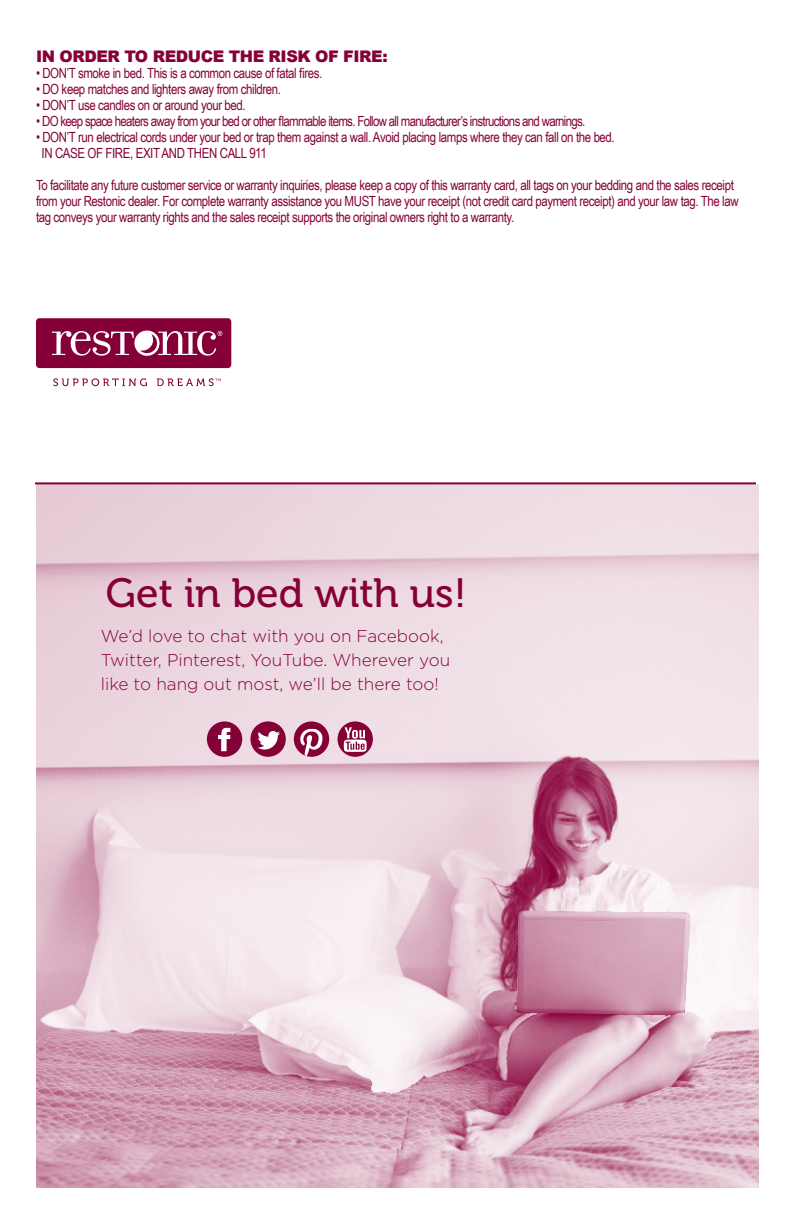
<style>
.page{position:relative;width:792px;height:1224px;background:#fff}
.page>*{position:absolute;margin:0;border:0;box-sizing:border-box;transform-origin:0 0}
.t1{font:40.8px "Museo 500";color:#860038}
.t2{font:300 17.2px/24.4px "Gotham";color:#860038}
.t3{font:900 16px "Arial";letter-spacing:-.03em;color:#860038}
.t4{font:14px/16px "Arial Narrow";letter-spacing:-.03em;color:#860038}
.t5{font:14px "Arial Narrow";letter-spacing:-.05em;color:#860038}
</style>
<div class="page">
<img style="left:36px;top:484px;width:722px;height:704px">
<div style="left:207px;top:721px;width:35px;height:36px;background:#860038;border-radius:50%"></div>
<svg style="left:218px;top:728px;width:12px;height:23px"></svg>
<div style="left:338px;top:721px;width:35px;height:36px;background:#860038;border-radius:50%"></div>
<svg style="left:344px;top:727px;width:23px;height:25px"></svg>
<div style="left:250px;top:721px;width:36px;height:36px;background:#860038;border-radius:50%"></div>
<svg style="left:258px;top:731px;width:22px;height:19px"></svg>
<div style="left:294px;top:721px;width:35px;height:36px;background:#860038;border-radius:50%"></div>
<svg style="left:300px;top:729px;width:23px;height:28px"></svg>
<svg style="left:53px;top:378px;width:94px;height:8px"></svg>
<svg style="left:157px;top:378px;width:64px;height:8px"></svg>
<div style="left:36px;top:318px;width:195px;height:50px;background:#860038;border-radius:3px"></div>
<svg style="left:52px;top:330px;width:170px;height:26px"></svg>
<hr style="left:35px;top:482px;width:721px;height:2px;background:#860038">
<p class="t3" style="left:36px;top:45px;width:353px">IN ORDER TO REDUCE THE RISK OF FIRE:</p>
<p class="t4" style="left:36px;top:65px;width:288px">• DON’T smoke in bed. This is a common cause of fatal fires.</p>
<p class="t4" style="left:36px;top:81px;width:247px">• DO keep matches and lighters away from children.</p>
<p class="t4" style="left:36px;top:97px;width:211px">• DON’T use candles on or around your bed.</p>
<p class="t5" style="left:36px;top:111px;width:551px">• DO keep space heaters away from your bed or other flammable items. Follow all manufacturer’s instructions and warnings.</p>
<p class="t4" style="left:42px;top:129px;width:575px;text-indent:-6px">• DON’T run electrical cords under your bed or trap them against a wall. Avoid placing lamps where they can fall on the bed.<br>IN CASE OF FIRE, EXIT AND THEN CALL 911</p>
<p class="t4" style="left:36px;top:177px;width:704px">To facilitate any future customer service or warranty inquiries, please keep a copy of this warranty card, all tags on your bedding and the sales receipt from your Restonic dealer. For complete warranty assistance you MUST have your receipt (not credit card payment receipt) and your law tag. The law tag conveys your warranty rights and the sales receipt supports the original owners right to a warranty.</p>
<h1 class="t1" style="left:106px;top:570px;width:362px">Get in bed with us!</h1>
<p class="t2" style="left:101px;top:623px;width:351px">We’d love to chat with you on Facebook,<br>Twitter, Pinterest, YouTube. Wherever you like to hang out most, we’ll be there too!</p>
</div>
